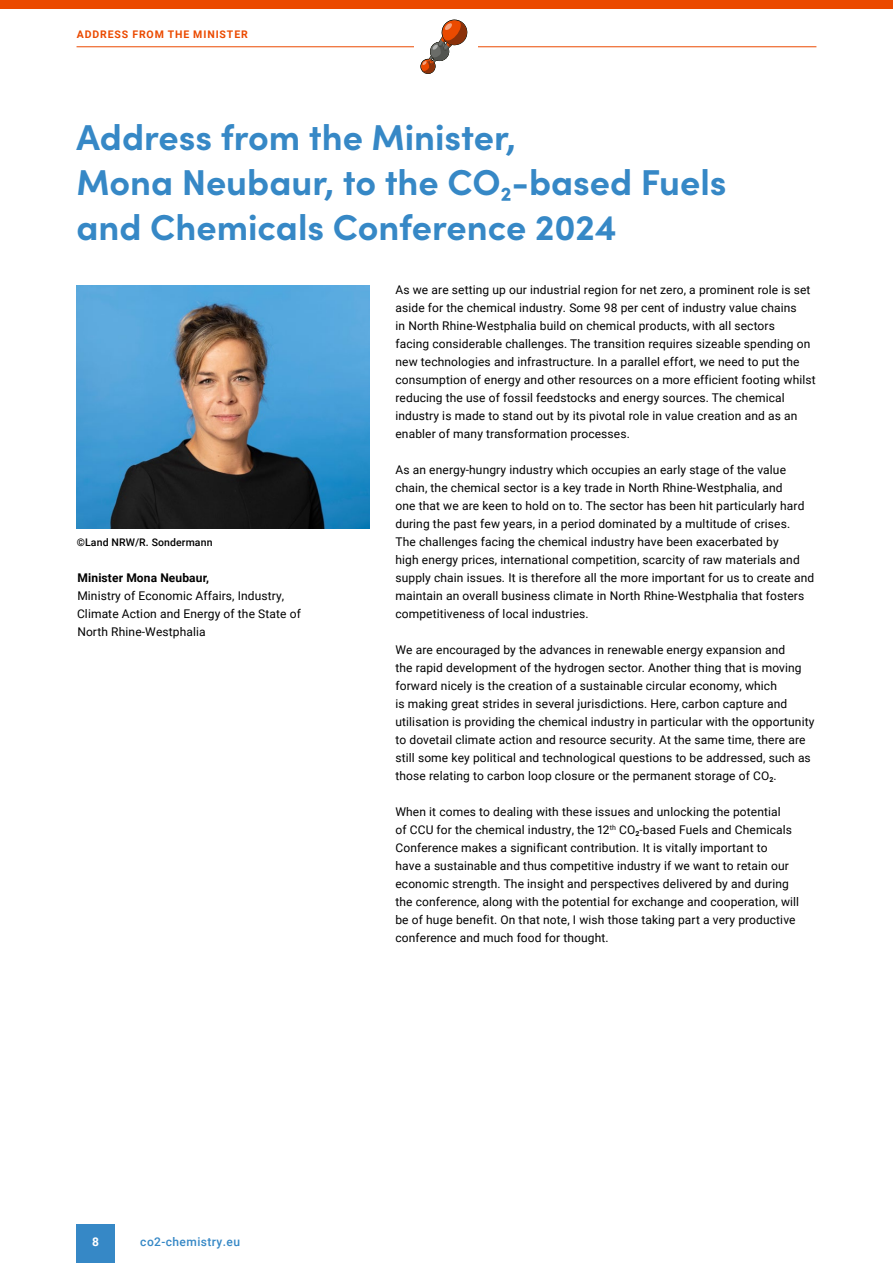
<style>
.page{position:relative;width:893px;height:1263px;background:#fff}
.page>*{position:absolute;margin:0;border:0;box-sizing:border-box;transform-origin:0 0}
.t1{font:700 36px/45px "Sofia Pro";color:#3688c6}
.t2{font:12px/18px "Roboto";letter-spacing:.01em;color:#000}
.t3{font:700 12px "Roboto";letter-spacing:.01em;color:#000}
.t4{font:500 12px "Roboto";letter-spacing:.035em;color:#3688c6}
.t5{font:700 12px "Roboto";color:#fff}
.t6{font:700 10.5px "Roboto";letter-spacing:.085em;color:#eb4a00}
.t7{font:500 10.5px "Roboto";letter-spacing:.01em;color:#000}
</style>
<div class="page">
<div style="left:0;top:0;width:893px;height:9px;background:#eb4a00"></div>
<hr style="left:77px;top:46px;width:739px;height:1px;background:#eb4a00">
<div style="left:77px;top:1225px;width:38px;height:38px;background:#3688c6"></div>
<div style="left:415px;top:15px;width:63px;height:64px;background:#fff"></div>
<svg style="left:420px;top:19px;width:47px;height:55px"></svg>
<img style="left:77px;top:285px;width:293px;height:243px">
<p class="t6" style="left:77px;top:27px;width:173px">ADDRESS FROM THE MINISTER</p>
<h1 class="t1" style="left:77px;top:112px;width:651px">Address from the Minister,<br>Mona Neubaur, to the CO2-based Fuels and Chemicals Conference 2024</h1>
<p class="t7" style="left:77px;top:535px;width:137px">©Land NRW/R. Sondermann</p>
<p class="t3" style="left:78px;top:570px;width:133px">Minister Mona Neubaur,</p>
<p class="t2" style="left:77px;top:587px;width:225px">Ministry of Economic Affairs, Industry,<br>Climate Action and Energy of the State of<br>North Rhine-Westphalia</p>
<p class="t2" style="left:395px;top:281px;width:422px">As we are setting up our industrial region for net zero, a prominent role is set aside for the chemical industry. Some 98 per cent of industry value chains<br>in North Rhine-Westphalia build on chemical products, with all sectors<br>facing considerable challenges. The transition requires sizeable spending on new technologies and infrastructure. In a parallel effort, we need to put the consumption of energy and other resources on a more efficient footing whilst reducing the use of fossil feedstocks and energy sources. The chemical industry is made to stand out by its pivotal role in value creation and as an enabler of many transformation processes.</p>
<p class="t2" style="left:395px;top:461px;width:420px">As an energy-hungry industry which occupies an early stage of the value chain, the chemical sector is a key trade in North Rhine-Westphalia, and<br>one that we are keen to hold on to. The sector has been hit particularly hard during the past few years, in a period dominated by a multitude of crises.<br>The challenges facing the chemical industry have been exacerbated by<br>high energy prices, international competition, scarcity of raw materials and supply chain issues. It is therefore all the more important for us to create and maintain an overall business climate in North Rhine-Westphalia that fosters competitiveness of local industries.</p>
<p class="t2" style="left:395px;top:641px;width:420px">We are encouraged by the advances in renewable energy expansion and<br>the rapid development of the hydrogen sector. Another thing that is moving forward nicely is the creation of a sustainable circular economy, which<br>is making great strides in several jurisdictions. Here, carbon capture and utilisation is providing the chemical industry in particular with the opportunity to dovetail climate action and resource security. At the same time, there are still some key political and technological questions to be addressed, such as those relating to carbon loop closure or the permanent storage of CO<sub>2</sub>.</p>
<p class="t2" style="left:395px;top:803px;width:405px">When it comes to dealing with these issues and unlocking the potential<br>of CCU for the chemical industry, the 12<sup>th</sup> CO<sub>2</sub>-based Fuels and Chemicals Conference makes a significant contribution. It is vitally important to<br>have a sustainable and thus competitive industry if we want to retain our economic strength. The insight and perspectives delivered by and during the conference, along with the potential for exchange and cooperation, will be of huge benefit. On that note, I wish those taking part a very productive conference and much food for thought.</p>
<p class="t5" style="left:92px;top:1233px;width:8px">8</p>
<p class="t4" style="left:140px;top:1233px;width:101px">co2-chemistry.eu</p>
</div>
